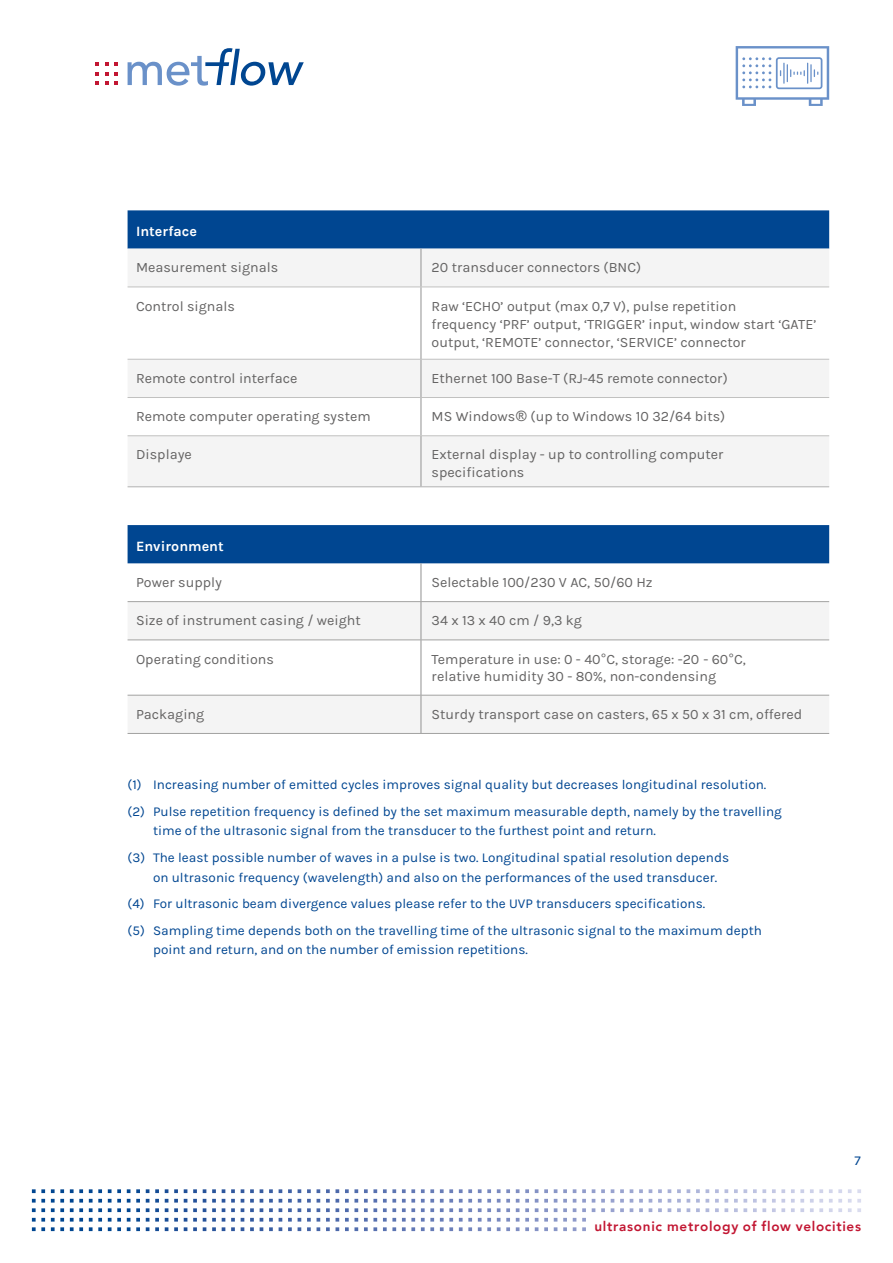
<style>
.page{position:relative;width:893px;height:1263px;background:#fff}
.page>*{position:absolute;margin:0;border:0;box-sizing:border-box;transform-origin:0 0}
.t1{font:14.25px/18px "Karla";color:#646363}
.t2{font:700 14.25px "Karla";color:#fff}
.t3{font:13.5px/26.4px "Karla";color:#004691}
.t4{font:800 13.5px "Avenir";letter-spacing:.055em;color:#c21632}
.s1{font-family:"Arial"}
</style>
<div class="page">
<svg style="left:32px;top:1189px;width:146px;height:42px"></svg>
<div style="left:128px;top:210px;width:701px;height:39px;background:#004691"></div>
<svg style="left:128px;top:249px;width:701px;height:484px"></svg>
<hr style="left:421px;top:249px;width:1px;height:38px;background:#929292">
<hr style="left:421px;top:287px;width:1px;height:72px;background:#929292">
<hr style="left:421px;top:359px;width:1px;height:38px;background:#929292">
<hr style="left:421px;top:398px;width:1px;height:38px;background:#929292">
<hr style="left:421px;top:436px;width:1px;height:50px;background:#929292">
<hr style="left:421px;top:563px;width:1px;height:38px;background:#929292">
<hr style="left:421px;top:602px;width:1px;height:38px;background:#929292">
<hr style="left:421px;top:640px;width:1px;height:55px;background:#929292">
<hr style="left:421px;top:695px;width:1px;height:38px;background:#929292">
<hr style="left:128px;top:287px;width:293px;height:1px;background:#c1c1c0">
<hr style="left:421px;top:287px;width:408px;height:1px;background:#c1c1c0">
<hr style="left:128px;top:359px;width:293px;height:1px;background:#c1c1c0">
<hr style="left:421px;top:359px;width:408px;height:1px;background:#c1c1c0">
<hr style="left:128px;top:397px;width:293px;height:1px;background:#c1c1c0">
<hr style="left:421px;top:397px;width:408px;height:1px;background:#c1c1c0">
<hr style="left:128px;top:435px;width:293px;height:1px;background:#c1c1c0">
<hr style="left:421px;top:435px;width:408px;height:1px;background:#c1c1c0">
<hr style="left:128px;top:486px;width:293px;height:1px;background:#b1b1b1">
<hr style="left:421px;top:486px;width:408px;height:1px;background:#b1b1b1">
<hr style="left:128px;top:601px;width:293px;height:1px;background:#a2a2a1">
<hr style="left:421px;top:601px;width:408px;height:1px;background:#a2a2a1">
<hr style="left:128px;top:640px;width:293px;height:1px;background:#a2a2a1">
<hr style="left:421px;top:640px;width:408px;height:1px;background:#a2a2a1">
<hr style="left:128px;top:695px;width:293px;height:1px;background:#a2a2a1">
<hr style="left:421px;top:695px;width:408px;height:1px;background:#a2a2a1">
<hr style="left:128px;top:733px;width:293px;height:1px;background:#a2a2a1">
<hr style="left:421px;top:733px;width:408px;height:1px;background:#a2a2a1">
<svg style="left:128px;top:48px;width:176px;height:38px"></svg>
<svg style="left:95px;top:72px;width:4px;height:13px"></svg>
<svg style="left:95px;top:62px;width:4px;height:4px"></svg>
<svg style="left:105px;top:72px;width:13px;height:13px"></svg>
<svg style="left:105px;top:62px;width:13px;height:4px"></svg>
<svg style="left:736px;top:46px;width:93px;height:60px"></svg>
<p class="t2" style="left:136px;top:223px;width:62px">Interface</p>
<p class="t1" style="left:136px;top:259px;width:144px">Measurement signals</p>
<p class="t1" style="left:432px;top:259px;width:211px">20 transducer connectors (BNC)</p>
<p class="t1" style="left:136px;top:297px;width:100px">Control signals</p>
<p class="t1" style="left:432px;top:297px;width:386px">Raw ‘ECHO’ output (max 0,7 V), pulse repetition<br>frequency ‘PRF’ output, ‘TRIGGER’ input, window start ‘GATE’ output, ‘REMOTE’ connector, ‘SERVICE’ connector</p>
<p class="t1" style="left:136px;top:369px;width:163px">Remote control interface</p>
<p class="t1" style="left:432px;top:369px;width:298px">Ethernet 100 Base-T (RJ-45 remote connector)</p>
<p class="t1" style="left:136px;top:408px;width:236px">Remote computer operating system</p>
<p class="t1" style="left:432px;top:408px;width:295px">MS Windows<span class="s1">®</span> (up to Windows 10 32/64 bits)</p>
<p class="t1" style="left:136px;top:446px;width:57px">Displaye</p>
<p class="t1" style="left:432px;top:446px;width:293px">External display - up to controlling computer specifications</p>
<p class="t2" style="left:136px;top:538px;width:89px">Environment</p>
<p class="t1" style="left:136px;top:573px;width:88px">Power supply</p>
<p class="t1" style="left:432px;top:573px;width:223px">Selectable 100/230 V AC, 50/60 Hz</p>
<p class="t1" style="left:136px;top:612px;width:226px">Size of instrument casing / weight</p>
<p class="t1" style="left:432px;top:612px;width:152px">34 x 13 x 40 cm / 9,3 kg</p>
<p class="t1" style="left:136px;top:650px;width:139px">Operating conditions</p>
<p class="t1" style="left:432px;top:650px;width:316px">Temperature in use: 0 - 40<span class="s1">°</span>C, storage: -20 - 60<span class="s1">°</span>C, relative humidity 30 - 80%, non-condensing</p>
<p class="t1" style="left:136px;top:705px;width:70px">Packaging</p>
<p class="t1" style="left:432px;top:705px;width:372px">Sturdy transport case on casters, 65 x 50 x 31 cm, offered</p>
<p class="t3" style="left:128px;top:772px;width:656px">(1) Increasing number of emitted cycles improves signal quality but decreases longitudinal resolution. (2) Pulse repetition frequency is defined by the set maximum measurable depth, namely by the travelling</p>
<p class="t3" style="left:128px;top:818px;width:603px;text-indent:26px">time of the ultrasonic signal from the transducer to the furthest point and return.<br>(3) The least possible number of waves in a pulse is two. Longitudinal spatial resolution depends</p>
<p class="t3" style="left:128px;top:864px;width:636px;text-indent:26px">on ultrasonic frequency (wavelength) and also on the performances of the used transducer.<br>(4) For ultrasonic beam divergence values please refer to the UVP transducers specifications.<br>(5) Sampling time depends both on the travelling time of the ultrasonic signal to the maximum depth</p>
<p class="t3" style="left:153px;top:937px;width:376px">point and return, and on the number of emission repetitions.</p>
<p class="t3" style="left:854px;top:1148px;width:8px">7</p>
<p class="t4" style="left:594px;top:1216px;width:268px">ultrasonic metrology of flow velocities</p>
</div>
